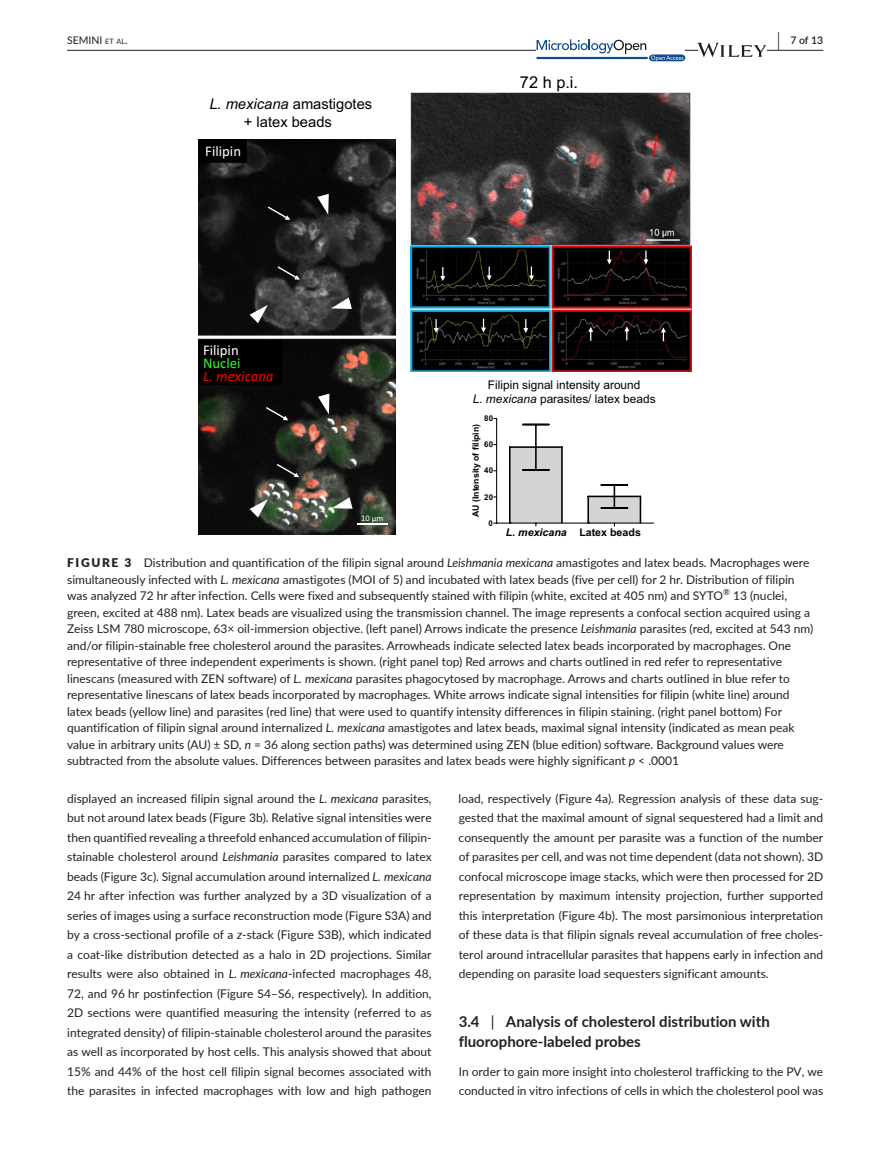
<style>
.page{position:relative;width:893px;height:1174px;background:#fff}
.page>*{position:absolute;margin:0;border:0;box-sizing:border-box;transform-origin:0 0}
.t1{font:600 19.5px "Lato";color:#231f20;scale:.48 1}
.t2{font:16.35px "Arial";color:#000}
.t3{font:700 15px/19.5px "Lato";color:#231f20}
.t4{font:14.7px/17.7px "Arial";color:#000;text-align:center}
.t5{font:14.7px "Calibri";color:#fff}
.t6{font:italic 14.7px "Calibri";color:#f00}
.t7{font:14.7px "Calibri";color:#35f626}
.t8{font:12px/19.5px "Lato";color:#231f20}
.t9{font:11.85px/14.2px "Arial";color:#000;text-align:center}
.t10{font:italic 700 10.65px "Arial";color:#000}
.t11{font:10.5px "Lato";color:#231f20}
.t12{font:600 10.5px "Lato";color:#231f20}
.t13{font:700 8.7px "Arial";color:#000}
.t14{font:8.55px "Calibri";color:#fff}
.t15{font:8.4px "Lato";color:#231f20}
.t16{font:700 7.95px "Arial";color:#000}
.s1{font-size:7.35px}
.s2{font-style:italic}
.s3{font-style:normal}
.s4{font-weight:900}
.s5{font-weight:400}
</style>
<div class="page">
<hr style="left:67px;top:50px;width:756px;height:1px;background:#231f20">
<svg style="left:537px;top:39px;width:148px;height:22px"></svg>
<svg style="left:697px;top:43px;width:69px;height:14px"></svg>
<img style="left:411px;top:92px;width:280px;height:279px">
<img style="left:199px;top:139px;width:196px;height:396px">
<svg style="left:440px;top:267px;width:5px;height:14px"></svg>
<svg style="left:487px;top:266px;width:5px;height:14px"></svg>
<svg style="left:529px;top:266px;width:5px;height:14px"></svg>
<svg style="left:607px;top:250px;width:5px;height:14px"></svg>
<svg style="left:643px;top:250px;width:5px;height:14px"></svg>
<svg style="left:434px;top:319px;width:5px;height:14px"></svg>
<svg style="left:481px;top:318px;width:5px;height:14px"></svg>
<svg style="left:523px;top:319px;width:5px;height:14px"></svg>
<svg style="left:588px;top:327px;width:5px;height:14px"></svg>
<svg style="left:624px;top:326px;width:5px;height:14px"></svg>
<svg style="left:661px;top:327px;width:5px;height:14px"></svg>
<div style="left:510px;top:447px;width:52px;height:76px;background:#d4d4d4"></div>
<hr style="left:509px;top:447px;width:2px;height:76px;background:#000">
<hr style="left:510px;top:446px;width:52px;height:2px;background:#000">
<hr style="left:561px;top:447px;width:2px;height:76px;background:#000">
<svg style="left:523px;top:424px;width:26px;height:1px"></svg>
<hr style="left:535px;top:424px;width:2px;height:46px;background:#000">
<svg style="left:523px;top:469px;width:26px;height:1px"></svg>
<div style="left:588px;top:496px;width:53px;height:27px;background:#d4d4d4"></div>
<hr style="left:587px;top:496px;width:2px;height:27px;background:#000">
<hr style="left:588px;top:495px;width:52px;height:2px;background:#000">
<svg style="left:640px;top:496px;width:1px;height:26px"></svg>
<svg style="left:601px;top:484px;width:26px;height:23px"></svg>
<hr style="left:601px;top:507px;width:26px;height:2px;background:#000">
<hr style="left:497px;top:522px;width:157px;height:1px;background:#000">
<hr style="left:496px;top:418px;width:1px;height:105px;background:#000">
<hr style="left:358px;top:523px;width:30px;height:2px;background:#fff">
<svg style="left:268px;top:206px;width:22px;height:14px"></svg>
<svg style="left:278px;top:266px;width:22px;height:14px"></svg>
<svg style="left:331px;top:297px;width:21px;height:12px"></svg>
<svg style="left:317px;top:194px;width:12px;height:21px"></svg>
<svg style="left:250px;top:305px;width:18px;height:18px"></svg>
<svg style="left:266px;top:407px;width:22px;height:13px"></svg>
<svg style="left:277px;top:464px;width:22px;height:13px"></svg>
<svg style="left:332px;top:497px;width:21px;height:12px"></svg>
<svg style="left:318px;top:393px;width:11px;height:21px"></svg>
<svg style="left:250px;top:499px;width:18px;height:18px"></svg>
<h1 class="t1" style="left:778px;top:26px;width:7px">|</h1>
<p class="t11" style="left:67px;top:33px;width:62px">SEMINI <span class="s1">et al</span>.</p>
<p class="t12" style="left:790px;top:33px;width:34px">7 of 13</p>
<p class="t4" style="left:209px;top:95px;width:164px"><span class="s2">L. mexicana</span> amastigotes + latex beads</p>
<p class="t5" style="left:205px;top:142px;width:37px">Filipin</p>
<p class="t5" style="left:203px;top:340px;width:37px">Filipin</p>
<p class="t7" style="left:203px;top:353px;width:39px">Nuclei</p>
<p class="t6" style="left:203px;top:366px;width:72px">L. mexicana</p>
<p class="t14" style="left:361px;top:513px;width:24px">10 µm</p>
<h2 class="t2" style="left:520px;top:71px;width:60px">72 h p.i.</h2>
<p class="t9" style="left:473px;top:377px;width:184px">Filipin signal intensity around<br><span class="s2">L. mexicana</span> parasites/ latex beads</p>
<p class="t16" style="left:484px;top:413px;width:10px">80</p>
<p class="t13" style="left:470px;top:517px;width:95px;rotate:-90deg">AU (Intensity of filipin)</p>
<p class="t16" style="left:484px;top:439px;width:10px">60</p>
<p class="t16" style="left:484px;top:465px;width:10px">40</p>
<p class="t16" style="left:484px;top:491px;width:10px">20</p>
<p class="t16" style="left:488px;top:518px;width:6px">0</p>
<p class="t10" style="left:506px;top:525px;width:137px">L. mexicana <span class="s3">Latex beads</span></p>
<p class="t8" style="left:67px;top:554px;width:744px;line-height:16.5px"><span class="s4">FIGURE 3</span> Distribution and quantification of the filipin signal around <span class="s2">Leishmania mexicana</span> amastigotes and latex beads. Macrophages were simultaneously infected with <span class="s2">L. mexicana</span> amastigotes (MOI of 5) and incubated with latex beads (five per cell) for 2 hr. Distribution of filipin was analyzed 72 hr after infection. Cells were fixed and subsequently stained with filipin (white, excited at 405 nm) and SYTO</p>
<p class="t15" style="left:723px;top:585px;width:8px">®</p>
<p class="t8" style="left:67px;top:587px;width:748px;line-height:16.5px;text-indent:666px">13 (nuclei, green, excited at 488 nm). Latex beads are visualized using the transmission channel. The image represents a confocal section acquired using a Zeiss LSM 780 microscope, 63× oil-immersion objective. (left panel) Arrows indicate the presence <span class="s2">Leishmania</span> parasites (red, excited at 543 nm) and/or filipin-stainable free cholesterol around the parasites. Arrowheads indicate selected latex beads incorporated by macrophages. One representative of three independent experiments is shown. (right panel top) Red arrows and charts outlined in red refer to representative linescans (measured with ZEN software) of <span class="s2">L. mexicana</span> parasites phagocytosed by macrophage. Arrows and charts outlined in blue refer to representative linescans of latex beads incorporated by macrophages. White arrows indicate signal intensities for filipin (white line) around latex beads (yellow line) and parasites (red line) that were used to quantify intensity differences in filipin staining. (right panel bottom) For quantification of filipin signal around internalized <span class="s2">L. mexicana</span> amastigotes and latex beads, maximal signal intensity (indicated as mean peak value in arbitrary units (AU) ± SD, <span class="s2">n</span> = 36 along section paths) was determined using ZEN (blue edition) software. Background values were subtracted from the absolute values. Differences between parasites and latex beads were highly significant <span class="s2">p</span> &lt; .0001</p>
<p class="t8" style="left:67px;top:788px;width:366px;text-align:justify">displayed an increased filipin signal around the <span class="s2">L. mexicana</span> parasites, but not around latex beads (Figure 3b). Relative signal intensities were then quantified revealing a threefold enhanced accumulation of filipin&shy;stainable cholesterol around <span class="s2">Leishmania</span> parasites compared to latex beads (Figure 3c). Signal accumulation around internalized <span class="s2">L. mexicana </span>24 hr after infection was further analyzed by a 3D visualization of a series of images using a surface reconstruction mode (Figure S3A) and by a cross-sectional profile of a <span class="s2">z</span>-stack (Figure S3B), which indicated a coat-like distribution detected as a halo in 2D projections. Similar results were also obtained in <span class="s2">L. mexicana</span>-infected macrophages 48, 72, and 96 hr postinfection (Figure S4–S6, respectively). In addition, 2D sections were quantified measuring the intensity (referred to as integrated density) of filipin-stainable cholesterol around the parasites as well as incorporated by host cells. This analysis showed that about 15% and 44% of the host cell filipin signal becomes associated with the parasites in infected macrophages with low and high pathogen</p>
<p class="t8" style="left:459px;top:788px;width:366px;text-align:justify">load, respectively (Figure 4a). Regression analysis of these data sug&shy;gested that the maximal amount of signal sequestered had a limit and consequently the amount per parasite was a function of the number of parasites per cell, and was not time dependent (data not shown). 3D confocal microscope image stacks, which were then processed for 2D representation by maximum intensity projection, further supported this interpretation (Figure 4b). The most parsimonious interpretation of these data is that filipin signals reveal accumulation of free choles&shy;terol around intracellular parasites that happens early in infection and depending on parasite load sequesters significant amounts.</p>
<p class="t3" style="left:459px;top:1011px;width:313px">3.4 <span class="s5">|</span> Analysis of cholesterol distribution with fluorophore-labeled probes</p>
<p class="t8" style="left:459px;top:1061px;width:366px">In order to gain more insight into cholesterol trafficking to the PV, we conducted in vitro infections of cells in which the cholesterol pool was</p>
</div>
